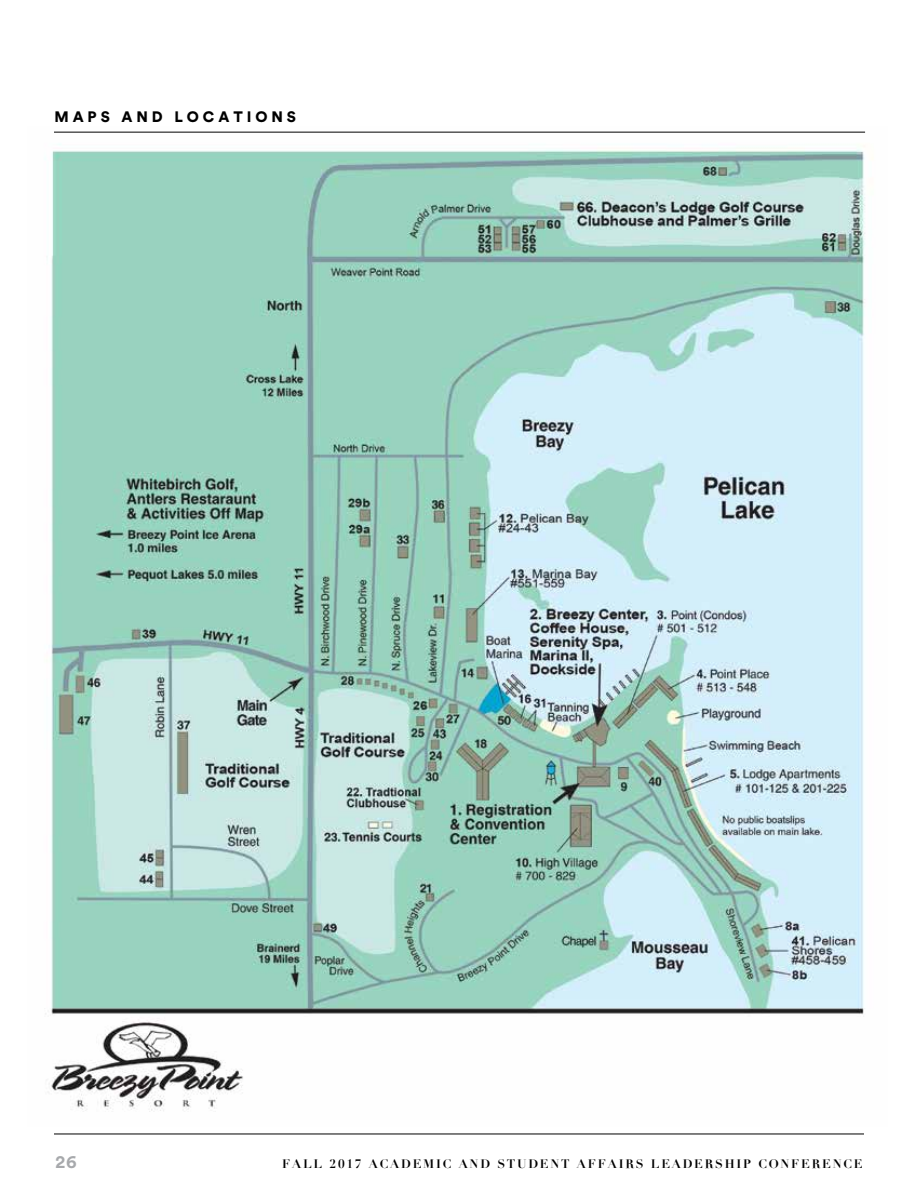
<style>
.page{position:relative;width:918px;height:1188px;background:#fff}
.page>*{position:absolute;margin:0;border:0;box-sizing:border-box;transform-origin:0 0}
.t1{font:700 18px "Circular Std";color:#a7a9ac}
.t2{font:900 15px "Circular Std";letter-spacing:.26em;color:#000}
.t3{font:700 12px "Didot";letter-spacing:.15em;color:#000}
</style>
<div class="page">
<hr style="left:54px;top:1134px;width:810px;height:1px;background:#000">
<img style="left:45px;top:131px;width:821px;height:981px">
<hr style="left:54px;top:132px;width:811px;height:1px;background:#000">
<p class="t2" style="left:54px;top:106px;width:243px">MAPS AND LOCATIONS</p>
<h1 class="t1" style="left:56px;top:1150px;width:23px">26</h1>
<p class="t3" style="left:282px;top:1157px;width:582px">FALL 2017 ACADEMIC AND STUDENT AFFAIRS LEADERSHIP CONFERENCE</p>
</div>
